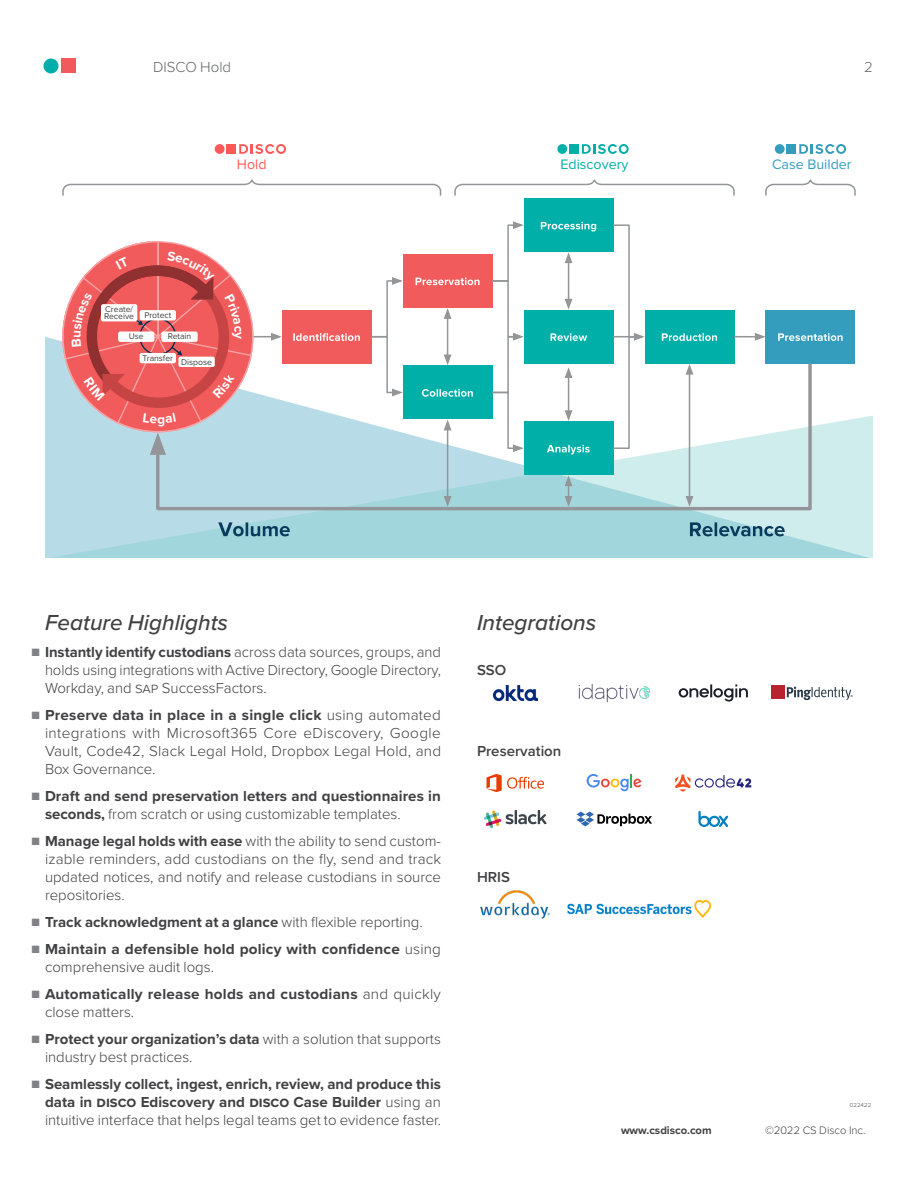
<style>
.page{position:relative;width:918px;height:1188px;background:#fff}
.page>*{position:absolute;margin:0;border:0;box-sizing:border-box;transform-origin:0 0}
.sub-subheader{font:italic 500 22.5px "Proxima Nova";color:#414042}
.section_subheader{font:italic 500 22.5px "Proxima Nova";color:#414042}
.t1{font:300 15px/18px "Proxima Nova";color:#414042;text-align:justify}
.t2{font:700 15px/18px "Proxima Nova";letter-spacing:.005em;color:#414042}
.sub-subheader-2{font:600 15px "Proxima Nova";color:#414042}
.t3{font:300 15px "Proxima Nova";color:#636466}
.t4{font:14.25px "Proxima Nova";color:#349dbd}
.t5{font:14.25px "Proxima Nova";color:#00afa8}
.t6{font:14.25px "Proxima Nova";color:#ff5859}
.t7{font:300 11.25px "Proxima Nova";color:#414042}
.t8{font:700 11.25px "Proxima Nova";color:#414042}
.t9{font:8.7px/7.8px "Proxima Nova";color:#414042}
.t10{font:300 6px "Proxima Nova";letter-spacing:.03em;color:#414042}
.s1{font-size:12.75px;color:#808285}
.s2{font-weight:700}
.s3{font-weight:300;font-size:12.75px;color:#808285}
.s4{font-weight:300}
</style>
<div class="page">
<div style="left:62px;top:59px;width:14px;height:14px;background:#f15a5d"></div>
<div style="left:44px;top:59px;width:14px;height:15px;background:#00afa9;border-radius:50%"></div>
<svg style="left:484px;top:810px;width:63px;height:18px"></svg>
<svg style="left:487px;top:774px;width:57px;height:18px"></svg>
<svg style="left:45px;top:337px;width:721px;height:221px"></svg>
<svg style="left:48px;top:416px;width:825px;height:142px;background:#b0dce2"></svg>
<svg style="left:218px;top:522px;width:72px;height:14px"></svg>
<svg style="left:690px;top:522px;width:95px;height:14px"></svg>
<div style="left:282px;top:310px;width:89px;height:54px;background:#f15b5c"></div>
<svg style="left:293px;top:333px;width:67px;height:8px"></svg>
<div style="left:403px;top:254px;width:89px;height:54px;background:#f15b5c"></div>
<svg style="left:416px;top:277px;width:64px;height:8px"></svg>
<div style="left:524px;top:198px;width:89px;height:54px;background:#00afa8"></div>
<svg style="left:541px;top:222px;width:55px;height:10px"></svg>
<div style="left:524px;top:310px;width:89px;height:54px;background:#00afa8"></div>
<svg style="left:550px;top:333px;width:37px;height:8px"></svg>
<div style="left:645px;top:310px;width:89px;height:54px;background:#00afa8"></div>
<svg style="left:662px;top:333px;width:55px;height:8px"></svg>
<div style="left:766px;top:310px;width:89px;height:54px;background:#349dbd"></div>
<svg style="left:778px;top:333px;width:65px;height:8px"></svg>
<svg style="left:371px;top:277px;width:34px;height:83px"></svg>
<svg style="left:491px;top:221px;width:33px;height:139px"></svg>
<svg style="left:613px;top:224px;width:32px;height:136px"></svg>
<hr style="left:734px;top:336px;width:22px;height:2px;background:#939598">
<svg style="left:754px;top:332px;width:12px;height:10px"></svg>
<svg style="left:154px;top:360px;width:659px;height:152px"></svg>
<hr style="left:447px;top:318px;width:1px;height:37px;background:#939598">
<svg style="left:443px;top:308px;width:9px;height:12px"></svg>
<svg style="left:443px;top:353px;width:10px;height:14px"></svg>
<hr style="left:689px;top:374px;width:1px;height:124px;background:#939598">
<svg style="left:685px;top:362px;width:9px;height:14px"></svg>
<svg style="left:685px;top:495px;width:9px;height:14px"></svg>
<svg style="left:564px;top:473px;width:10px;height:36px"></svg>
<hr style="left:447px;top:430px;width:1px;height:68px;background:#939598">
<svg style="left:443px;top:417px;width:9px;height:15px"></svg>
<svg style="left:443px;top:495px;width:10px;height:14px"></svg>
<hr style="left:568px;top:377px;width:1px;height:34px;background:#939598">
<svg style="left:564px;top:365px;width:9px;height:14px"></svg>
<svg style="left:564px;top:409px;width:10px;height:14px"></svg>
<hr style="left:568px;top:262px;width:1px;height:38px;background:#939598">
<svg style="left:564px;top:252px;width:9px;height:12px"></svg>
<svg style="left:564px;top:298px;width:9px;height:12px"></svg>
<svg style="left:62px;top:179px;width:380px;height:17px"></svg>
<svg style="left:454px;top:179px;width:281px;height:17px"></svg>
<svg style="left:765px;top:179px;width:91px;height:17px"></svg>
<div style="left:227px;top:144px;width:9px;height:10px;background:#ff5859"></div>
<div style="left:215px;top:144px;width:10px;height:10px;background:#ff5859;border-radius:50%"></div>
<svg style="left:239px;top:144px;width:47px;height:10px"></svg>
<div style="left:569px;top:144px;width:10px;height:10px;background:#00afa8"></div>
<div style="left:557px;top:144px;width:10px;height:10px;background:#00afa8;border-radius:50%"></div>
<svg style="left:582px;top:144px;width:47px;height:10px"></svg>
<div style="left:787px;top:144px;width:9px;height:10px;background:#349dbd"></div>
<div style="left:775px;top:144px;width:10px;height:10px;background:#349dbd;border-radius:50%"></div>
<svg style="left:799px;top:144px;width:47px;height:10px"></svg>
<svg style="left:679px;top:684px;width:69px;height:18px"></svg>
<img style="left:493px;top:686px;width:44px;height:14px">
<div style="left:772px;top:686px;width:13px;height:13px;background:#b8232f"></div>
<svg style="left:787px;top:687px;width:66px;height:13px"></svg>
<img style="left:578px;top:684px;width:72px;height:18px">
<svg style="left:698px;top:811px;width:30px;height:16px"></svg>
<svg style="left:577px;top:812px;width:75px;height:14px"></svg>
<svg style="left:675px;top:774px;width:76px;height:18px"></svg>
<svg style="left:587px;top:774px;width:54px;height:17px"></svg>
<img style="left:567px;top:901px;width:144px;height:16px">
<img style="left:480px;top:890px;width:70px;height:29px">
<svg style="left:62px;top:241px;width:222px;height:217px"></svg>
<p class="t3" style="left:153px;top:56px;width:80px">DISCO Hold</p>
<p class="t3" style="left:864px;top:56px;width:10px">2</p>
<p class="t6" style="left:237px;top:153px;width:31px">Hold</p>
<p class="t5" style="left:560px;top:153px;width:70px">Ediscovery</p>
<p class="t4" style="left:772px;top:153px;width:81px">Case Builder</p>
<p class="t9" style="left:104px;top:304px;width:31px">Create/<br>Receive</p>
<p class="t9" style="left:144px;top:311px;width:29px">Protect</p>
<p class="t9" style="left:129px;top:332px;width:16px">Use</p>
<p class="t9" style="left:168px;top:332px;width:25px">Retain</p>
<p class="t9" style="left:181px;top:357px;width:32px">Dispose</p>
<p class="t9" style="left:143px;top:354px;width:32px">Transfer</p>
<p class="sub-subheader" style="left:45px;top:606px;width:185px">Feature Highlights</p>
<p class="t1" style="left:45px;top:642px;width:398px;text-indent:-14px"><span class="s1">■</span> <span class="s2">Instantly identify custodians</span> across data sources, groups, and holds using integrations with Active Directory, Google Directory, Workday, and SAP SuccessFactors.</p>
<p class="t1" style="left:45px;top:705px;width:398px;text-indent:-14px"><span class="s1">■</span> <span class="s2">Preserve data in place in a single click</span> using automated integrations with Microsoft365 Core eDiscovery, Google Vault, Code42, Slack Legal Hold, Dropbox Legal Hold, and Box Governance.</p>
<p class="t2" style="left:45px;top:787px;width:397px;text-indent:-14px"><span class="s3">■</span> Draft and send preservation letters and questionnaires in seconds, <span class="s4">from scratch or using customizable templates.</span></p>
<p class="t1" style="left:45px;top:831px;width:398px;text-indent:-14px"><span class="s1">■</span> <span class="s2">Manage legal holds with ease</span> with the ability to send custom&shy;izable reminders, add custodians on the fly, send and track updated notices, and notify and release custodians in source repositories.</p>
<p class="t2" style="left:32px;top:913px;width:393px"><span class="s3">■</span> Track acknowledgment at a glance <span class="s4">with flexible reporting.</span></p>
<p class="t2" style="left:45px;top:940px;width:398px;text-indent:-14px"><span class="s3">■</span> Maintain a defensible hold policy with confidence <span class="s4">using comprehensive audit logs.</span></p>
<p class="t2" style="left:45px;top:985px;width:398px;text-indent:-14px"><span class="s3">■</span> Automatically release holds and custodians <span class="s4">and quickly close matters.</span></p>
<p class="t1" style="left:45px;top:1029px;width:398px;text-indent:-14px"><span class="s1">■</span> <span class="s2">Protect your organization’s data</span> with a solution that supports industry best practices.</p>
<p class="t2" style="left:45px;top:1075px;width:398px;text-align:justify;text-indent:-14px"><span class="s3">■</span> Seamlessly collect, ingest, enrich, review, and produce this data in DISCO Ediscovery and DISCO Case Builder <span class="s4">using an intuitive interface that helps legal teams get to evidence faster.</span></p>
<p class="section_subheader" style="left:477px;top:606px;width:121px">Integrations</p>
<p class="sub-subheader-2" style="left:477px;top:659px;width:31px">SSO</p>
<p class="sub-subheader-2" style="left:477px;top:740px;width:86px">Preservation</p>
<p class="sub-subheader-2" style="left:477px;top:866px;width:35px">HRIS</p>
<p class="t10" style="left:850px;top:1101px;width:23px">022422</p>
<p class="t8" style="left:621px;top:1122px;width:92px">www.csdisco.com</p>
<p class="t7" style="left:765px;top:1122px;width:102px">©2022 CS Disco Inc.</p>
</div>
